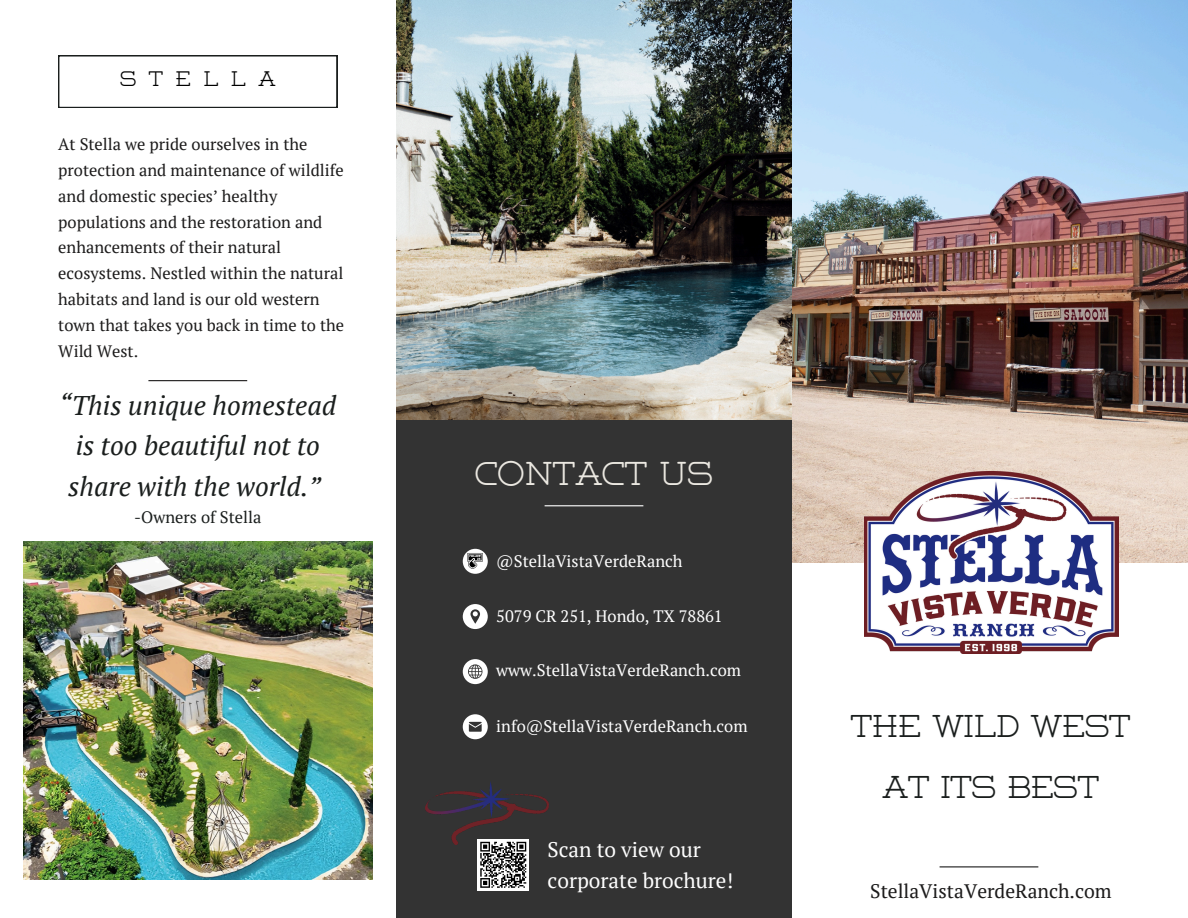
<style>
.page{position:relative;width:1188px;height:918px;background:#fff}
.page>*{position:absolute;margin:0;border:0;box-sizing:border-box;transform-origin:0 0}
.t1{font:300 33px "Weston Free";color:#ebe8e1}
.t2{font:300 31.5px/60.8px "Weston Free";color:#1a1e1d;text-align:center}
.t3{font:italic 27px/40.5px "PT Serif";color:#1a1e1d;text-align:center}
.t4{font:21px/30.3px "PT Serif";color:#fefefe}
.t5{font:300 21px "Weston Free";letter-spacing:.6em;color:#000}
.t6{font:19.5px "PT Serif";color:#1c1b1b}
.t7{font:16.5px/25.8px "PT Serif";color:#1c1b1b}
.t8{font:16.5px "PT Serif";color:#fff}
.t9{font:16.5px "PT Serif";color:#1a1e1d}
</style>
<div class="page">
<img style="left:792px;top:0;width:396px;height:562px">
<div style="left:396px;top:0;width:396px;height:918px;background:#333"></div>
<svg style="left:58px;top:55px;width:279px;height:53px"></svg>
<img style="left:396px;top:0;width:396px;height:420px">
<hr style="left:148px;top:380px;width:99px;height:1px;background:#1c1b1b">
<img style="left:864px;top:471px;width:254px;height:183px">
<img style="left:23px;top:542px;width:349px;height:337px">
<div style="left:477px;top:839px;width:52px;height:52px;background:#fff"></div>
<svg style="left:480px;top:845px;width:47px;height:43px"></svg>
<hr style="left:940px;top:866px;width:98px;height:1px;background:#1c1b1b">
<div style="left:463px;top:714px;width:25px;height:25px;background:#fff;border-radius:50%"></div>
<svg style="left:469px;top:722px;width:12px;height:10px"></svg>
<div style="left:463px;top:659px;width:25px;height:25px;background:#fff;border-radius:50%"></div>
<svg style="left:468px;top:664px;width:15px;height:15px"></svg>
<div style="left:463px;top:604px;width:25px;height:25px;background:#fff;border-radius:50%"></div>
<svg style="left:470px;top:609px;width:10px;height:15px"></svg>
<div style="left:463px;top:549px;width:25px;height:25px;background:#fff;border-radius:50%"></div>
<svg style="left:467px;top:553px;width:16px;height:16px"></svg>
<hr style="left:545px;top:505px;width:98px;height:1px;background:#fff">
<img style="left:425px;top:782px;width:123px;height:63px">
<h3 class="t5" style="left:120px;top:70px;width:157px">STELLA</h3>
<p class="t7" style="left:58px;top:131px;width:287px">At Stella we pride ourselves in the protection and maintenance of wildlife and domestic species’ healthy populations and the restoration and enhancements of their natural ecosystems. Nestled within the natural habitats and land is our old western town that takes you back in time to the<br>Wild West.</p>
<p class="t3" style="left:59px;top:385px;width:279px">“This unique homestead is too beautiful not to share with the world.”</p>
<p class="t9" style="left:134px;top:506px;width:129px">-Owners of Stella</p>
<p class="t1" style="left:475px;top:460px;width:239px">CONTACT US</p>
<p class="t8" style="left:496px;top:550px;width:188px">@StellaVistaVerdeRanch</p>
<p class="t8" style="left:496px;top:605px;width:228px">5079 CR 251, Hondo, TX 78861</p>
<p class="t8" style="left:496px;top:659px;width:246px">www.StellaVistaVerdeRanch.com</p>
<p class="t8" style="left:496px;top:715px;width:253px">info@StellaVistaVerdeRanch.com</p>
<p class="t4" style="left:548px;top:834px;width:187px">Scan to view our corporate brochure!</p>
<h1 class="t2" style="left:851px;top:699px;width:281px">THE WILD WEST<br>AT ITS BEST</h1>
<p class="t6" style="left:870px;top:878px;width:243px">StellaVistaVerdeRanch.com</p>
</div>
